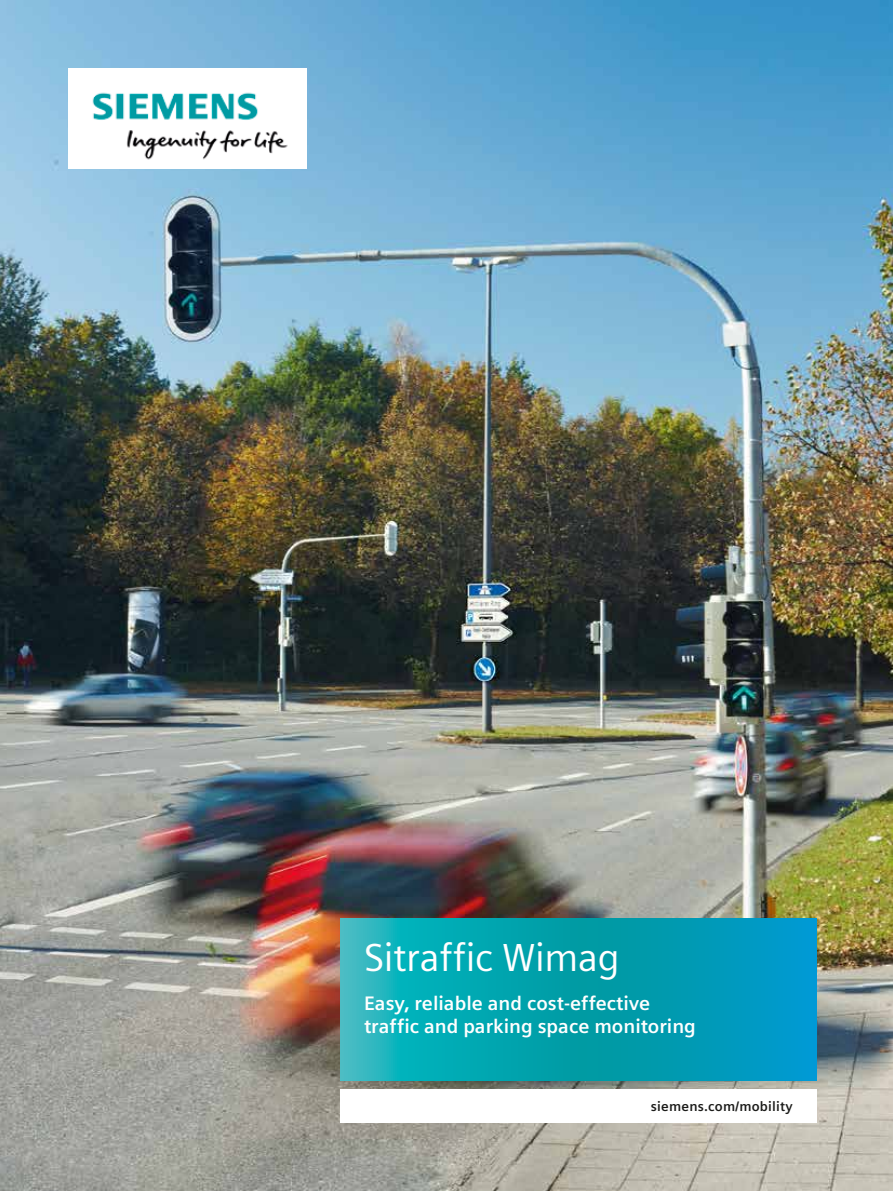
<style>
.page{position:relative;width:893px;height:1191px;background:#fff}
.page>*{position:absolute;margin:0;border:0;box-sizing:border-box;transform-origin:0 0}
.t1{font:39px "Siemens Sans Global";letter-spacing:-.01em;color:#fff}
.t2{font:700 19.5px/23.4px "Siemens Sans Global";color:#fff}
.t3{font:700 13.5px "Siemens Sans Global";letter-spacing:.015em;color:#1b1b19}
</style>
<div class="page">
<img style="left:0;top:0;width:893px;height:1191px">
<svg style="left:340px;top:918px;width:476px;height:162px;background:#05a2b5"></svg>
<div style="left:340px;top:1089px;width:476px;height:34px;background:#fff"></div>
<img style="left:68px;top:68px;width:238px;height:101px">
<h1 class="t1" style="left:364px;top:928px;width:257px">Sitraffic Wimag</h1>
<p class="t2" style="left:364px;top:991px;width:333px">Easy, reliable and cost-effective traffic and parking space monitoring</p>
<p class="t3" style="left:651px;top:1098px;width:143px">siemens.com/mobility</p>
</div>
